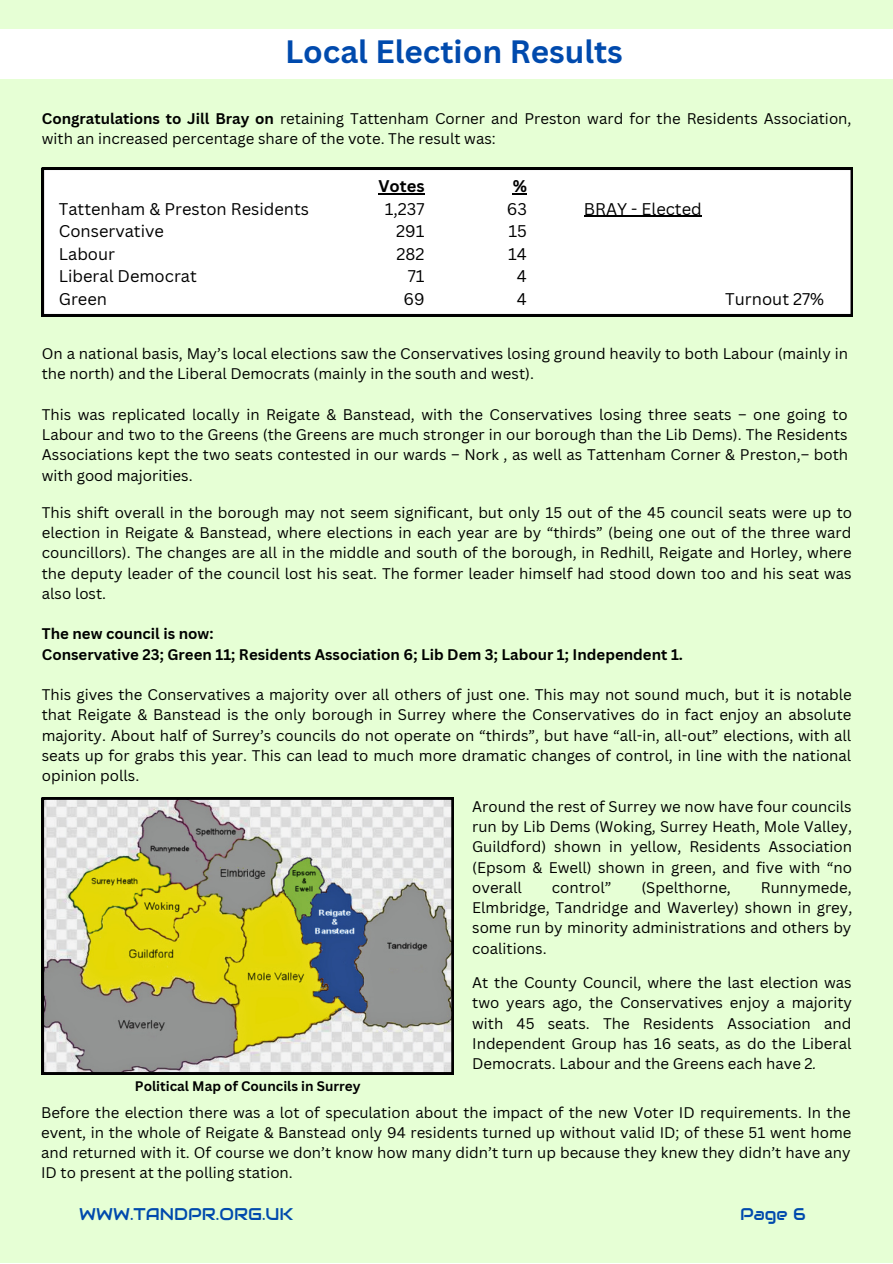
<style>
.page{position:relative;width:893px;height:1264px;background:#fff}
.page>*{position:absolute;margin:0;border:0;box-sizing:border-box;transform-origin:0 0}
.t1{font:700 31.5px "Canva Sans";color:#004aad}
.t2{font:16.95px "Audiowide";color:#004aad}
.t3{font:16.5px "Canva Sans";color:#000}
.t4{font:700 16.5px "Canva Sans";color:#000}
.t5{font:15px/20.2px "Canva Sans";color:#000;text-align:justify}
.t6{font:700 15px "Canva Sans";color:#000}
.t7{font:700 13.5px "Canva Sans";color:#000}
.s1{font-weight:700}
.s2{font-style:italic}
</style>
<div class="page">
<div style="left:0;top:0;width:892px;height:1262px;background:#e6ffd5"></div>
<div style="left:0;top:30px;width:892px;height:49px;background:#fff"></div>
<svg style="left:42px;top:797px;width:411px;height:277px;background:#b7b686"></svg>
<div style="left:42px;top:168px;width:810px;height:148px;background:#fff"></div>
<hr style="left:378px;top:193px;width:46px;height:1px;background:#000">
<svg style="left:512px;top:193px;width:15px;height:1px"></svg>
<hr style="left:584px;top:216px;width:117px;height:1px;background:#000">
<p class="t1" style="left:285px;top:30px;width:339px">Local Election Results</p>
<p class="t5" style="left:42px;top:108px;width:811px"><span class="s1">Congratulations to Jill Bray on</span> retaining Tattenham Corner and Preston ward for the Residents Association, with an increased percentage share of the vote. The result was:</p>
<p class="t3" style="left:59px;top:197px;width:252px">Tattenham &amp; Preston Residents</p>
<p class="t3" style="left:59px;top:219px;width:107px">Conservative</p>
<p class="t3" style="left:59px;top:242px;width:58px">Labour</p>
<p class="t3" style="left:59px;top:264px;width:139px">Liberal Democrat</p>
<p class="t3" style="left:59px;top:287px;width:50px">Green</p>
<p class="t4" style="left:378px;top:174px;width:48px">Votes</p>
<p class="t3" style="left:385px;top:197px;width:41px">1,237</p>
<p class="t3" style="left:396px;top:219px;width:30px">291</p>
<p class="t3" style="left:396px;top:242px;width:30px">282</p>
<p class="t3" style="left:408px;top:264px;width:18px">71</p>
<p class="t3" style="left:403px;top:287px;width:23px">69</p>
<p class="t4" style="left:512px;top:174px;width:16px">%</p>
<p class="t3" style="left:506px;top:197px;width:22px">63</p>
<p class="t3" style="left:508px;top:219px;width:20px">15</p>
<p class="t3" style="left:508px;top:242px;width:20px">14</p>
<p class="t3" style="left:517px;top:264px;width:11px">4</p>
<p class="t3" style="left:517px;top:287px;width:11px">4</p>
<p class="t3" style="left:584px;top:197px;width:119px">BRAY - Elected</p>
<p class="t3" style="left:725px;top:287px;width:100px">Turnout 27%</p>
<p class="t5" style="left:42px;top:343px;width:807px">On a national basis, May’s local elections saw the Conservatives losing ground heavily to both Labour (mainly in the north) and the Liberal Democrats (mainly in the south and west).</p>
<p class="t5" style="left:42px;top:404px;width:807px">This was replicated locally in Reigate &amp; Banstead, with the Conservatives losing three seats – one going to Labour and two to the Greens (the Greens are much stronger in our borough than the Lib Dems). The Residents Associations kept the two seats contested in our wards – Nork , as well as Tattenham Corner &amp; Preston,– both with good majorities.</p>
<p class="t5" style="left:42px;top:502px;width:811px">This shift overall in the borough may not seem significant, but only 15 out of the 45 council seats were up to election in Reigate &amp; Banstead, where elections in each year are by “thirds” (being one out of the three ward councillors). The changes are all in the middle and south of the borough, in Redhill, Reigate and Horley, where the deputy leader of the council lost his seat. The former leader himself had stood down too and his seat was also lost.</p>
<p class="t6" style="left:42px;top:623px;width:173px">The new council is now:</p>
<p class="t6" style="left:42px;top:643px;width:642px">Conservative 23; Green 11; Residents Association 6; Lib Dem 3; Labour 1; Independent 1.</p>
<p class="t5" style="left:42px;top:684px;width:811px">This gives the Conservatives a majority over all others of just one. This may not sound much, but it is notable that Reigate &amp; Banstead is the only borough in Surrey where the Conservatives do in fact enjoy an absolute majority. About half of Surrey’s councils do not operate on “thirds”, but have “all-in, all-out” elections, with all seats up for grabs this year. This can lead to much more dramatic changes of control, in line with the national opinion polls.</p>
<p class="t5" style="left:472px;top:796px;width:381px">Around the rest of Surrey we now have four councils run by Lib Dems (Woking, Surrey Heath, Mole Valley, Guildford) shown in yellow, Residents Association (Epsom &amp; Ewell) shown in green, and five with “no overall</p>
<p class="t5" style="left:472px;top:876px;width:381px;text-indent:288px">Runnymede, Elmbridge, Tandridge and Waverley) shown in grey, some run by minority administrations and others by coalitions.</p>
<p class="t5" style="left:552px;top:876px;width:61px">control”</p>
<p class="t5" style="left:641px;top:876px;width:91px">(Spelthorne,</p>
<p class="t7" style="left:135px;top:1076px;width:227px">Political Map of Councils in Surrey</p>
<p class="t5" style="left:472px;top:972px;width:381px">At the County Council, where the last election was two years ago, the Conservatives enjoy a majority with 45 seats. The Residents Association and Independent Group has 16 seats, as do the Liberal Democrats. Labour and the Greens each have 2<span class="s2">.</span></p>
<p class="t5" style="left:41px;top:1101px;width:811px">Before the election there was a lot of speculation about the impact of the new Voter ID requirements. In the event, in the whole of Reigate &amp; Banstead only 94 residents turned up without valid ID; of these 51 went home and returned with it. Of course we don’t know how many didn’t turn up because they knew they didn’t have any ID to present at the polling station.</p>
<p class="t2" style="left:79px;top:1203px;width:216px">WWW.TANDPR.ORG.UK</p>
<p class="t2" style="left:740px;top:1203px;width:67px">Page 6</p>
</div>
